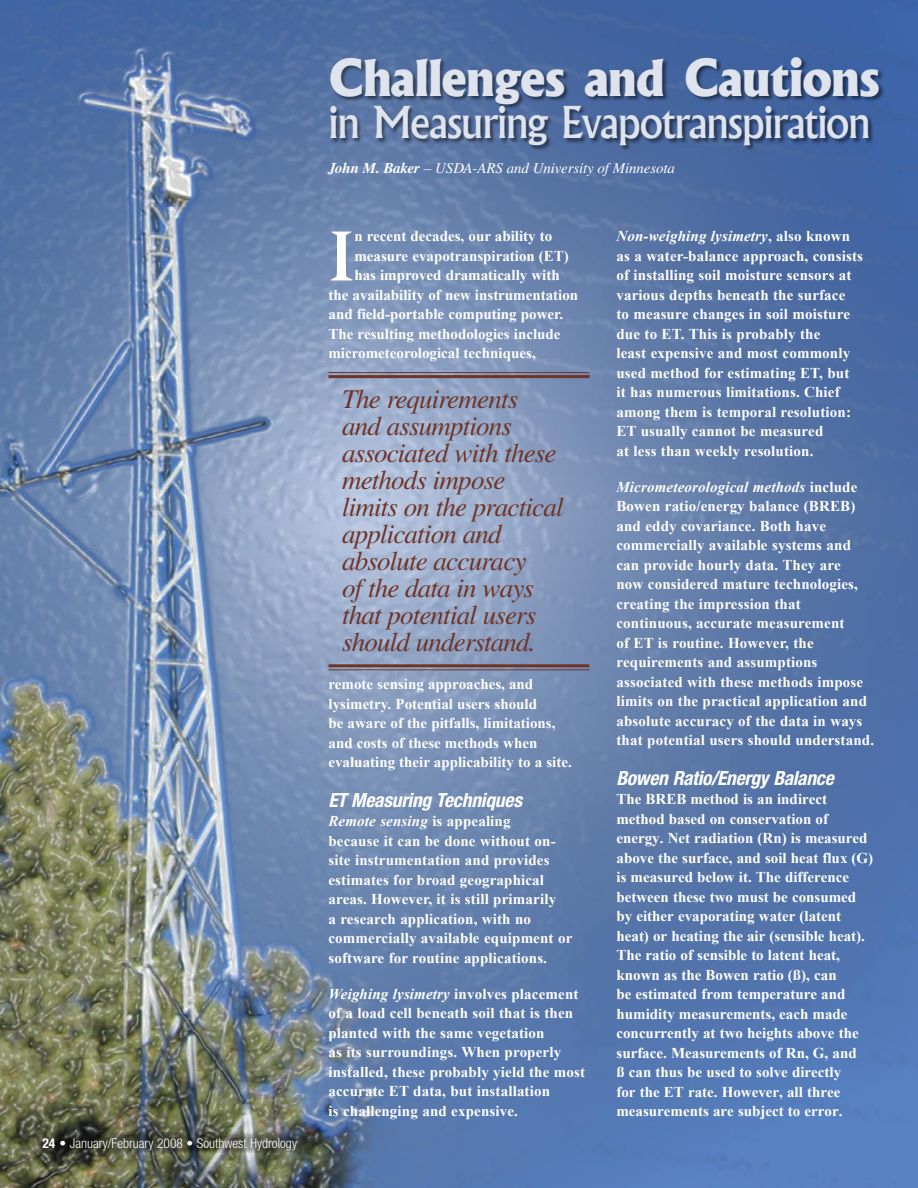
<style>
.page{position:relative;width:918px;height:1188px;background:#fff}
.page>*{position:absolute;margin:0;border:0;box-sizing:border-box;transform-origin:0 0}
.t1{font:74.1px "Warnock Pro Semibold Subh";color:#fff}
.t2{font:800 48.75px "Albertus";letter-spacing:-.015em;color:#dfe3ed}
.t3{font:500 42px "Albertus";letter-spacing:-.03em;color:#dfe3ed}
.t4{font:italic 27px/27px "Times";letter-spacing:-.03em;color:#6e3428}
.t5{font:italic 700 condensed 19.5px "Helvetica Neue LT";letter-spacing:-.01em;color:#fff}
.t6{font:700 15px/19.5px "Times New Roman";letter-spacing:.01em;color:#fff}
.t7{font:italic 15px "Times";letter-spacing:-.01em;color:#fff}
.t8{font:300 condensed 13.5px "Helvetica Neue LT";color:#fff}
.s1{font-weight:700}
.s2{font-style:italic}
</style>
<div class="page">
<img style="left:0;top:0;width:918px;height:1188px">
<div style="left:330px;top:55px;width:556px;height:96px;background:#000;opacity:.5"></div>
<hr style="left:328px;top:372px;width:261px;height:1px;background:#6e3428">
<hr style="left:328px;top:375px;width:261px;height:3px;background:#6e3428">
<hr style="left:328px;top:664px;width:261px;height:3px;background:#6e3428">
<hr style="left:328px;top:669px;width:261px;height:1px;background:#6e3428">
<svg style="left:37px;top:1133px;width:271px;height:20px;background:#44473c"></svg>
<p class="t8" style="left:42px;top:1135px;width:256px"><span class="s1">24</span> • January/February 2008 • Southwest Hydrology</p>
<h2 class="t2" style="left:328px;top:47px;width:553px">Challenges and Cautions</h2>
<h3 class="t3" style="left:328px;top:96px;width:544px">in Measuring Evapotranspiration</h3>
<p class="t7" style="left:328px;top:159px;width:348px"><span class="s1">John M. Baker</span> – USDA-ARS and University of Minnesota</p>
<h1 class="t1" style="left:328px;top:211px;width:27px">I</h1>
<p class="t6" style="left:354px;top:226px;width:199px">n recent decades, our ability to</p>
<p class="t6" style="left:354px;top:246px;width:216px">measure evapotranspiration (ET)</p>
<p class="t6" style="left:354px;top:265px;width:207px">has improved dramatically with</p>
<p class="t6" style="left:328px;top:285px;width:251px">the availability of new instrumentation</p>
<p class="t6" style="left:328px;top:304px;width:236px">and field-portable computing power.</p>
<p class="t6" style="left:328px;top:324px;width:234px">The resulting methodologies include</p>
<p class="t6" style="left:328px;top:343px;width:209px">micrometeorological techniques,</p>
<h3 class="t4" style="left:342px;top:386px;width:223px">The requirements and assumptions associated with these methods impose limits on the practical application and absolute accuracy<br>of the data in ways that potential users should understand.</h3>
<p class="t6" style="left:328px;top:674px;width:245px">remote sensing approaches, and lysimetry. Potential users should<br>be aware of the pitfalls, limitations, and costs of these methods when evaluating their applicability to a site.</p>
<h3 class="t5" style="left:328px;top:788px;width:195px">ET Measuring Techniques</h3>
<p class="t6" style="left:328px;top:811px;width:245px"><span class="s2">Remote sensing</span> is appealing<br>because it can be done without on&shy;site instrumentation and provides estimates for broad geographical areas. However, it is still primarily<br>a research application, with no commercially available equipment or software for routine applications.</p>
<p class="t6" style="left:328px;top:984px;width:258px"><span class="s2">Weighing lysimetry</span> involves placement of a load cell beneath soil that is then planted with the same vegetation<br>as its surroundings. When properly installed, these probably yield the most accurate ET data, but installation<br>is challenging and expensive.</p>
<p class="t6" style="left:616px;top:226px;width:248px"><span class="s2">Non-weighing lysimetry</span>, also known as a water-balance approach, consists of installing soil moisture sensors at various depths beneath the surface<br>to measure changes in soil moisture due to ET. This is probably the<br>least expensive and most commonly used method for estimating ET, but<br>it has numerous limitations. Chief among them is temporal resolution:<br>ET usually cannot be measured<br>at less than weekly resolution.</p>
<p class="t6" style="left:616px;top:476px;width:259px"><span class="s2">Micrometeorological methods</span> include Bowen ratio/energy balance (BREB) and eddy covariance. Both have commercially available systems and can provide hourly data. They are<br>now considered mature technologies, creating the impression that continuous, accurate measurement<br>of ET is routine. However, the requirements and assumptions associated with these methods impose limits on the practical application and absolute accuracy of the data in ways that potential users should understand.</p>
<h3 class="t5" style="left:616px;top:766px;width:219px">Bowen Ratio/Energy Balance</h3>
<p class="t6" style="left:616px;top:789px;width:258px">The BREB method is an indirect method based on conservation of energy. Net radiation (Rn) is measured above the surface, and soil heat flux (G) is measured below it. The difference between these two must be consumed by either evaporating water (latent heat) or heating the air (sensible heat).<br>The ratio of sensible to latent heat, known as the Bowen ratio (ß), can<br>be estimated from temperature and humidity measurements, each made concurrently at two heights above the surface. Measurements of Rn, G, and<br>ß can thus be used to solve directly<br>for the ET rate. However, all three measurements are subject to error.</p>
</div>
